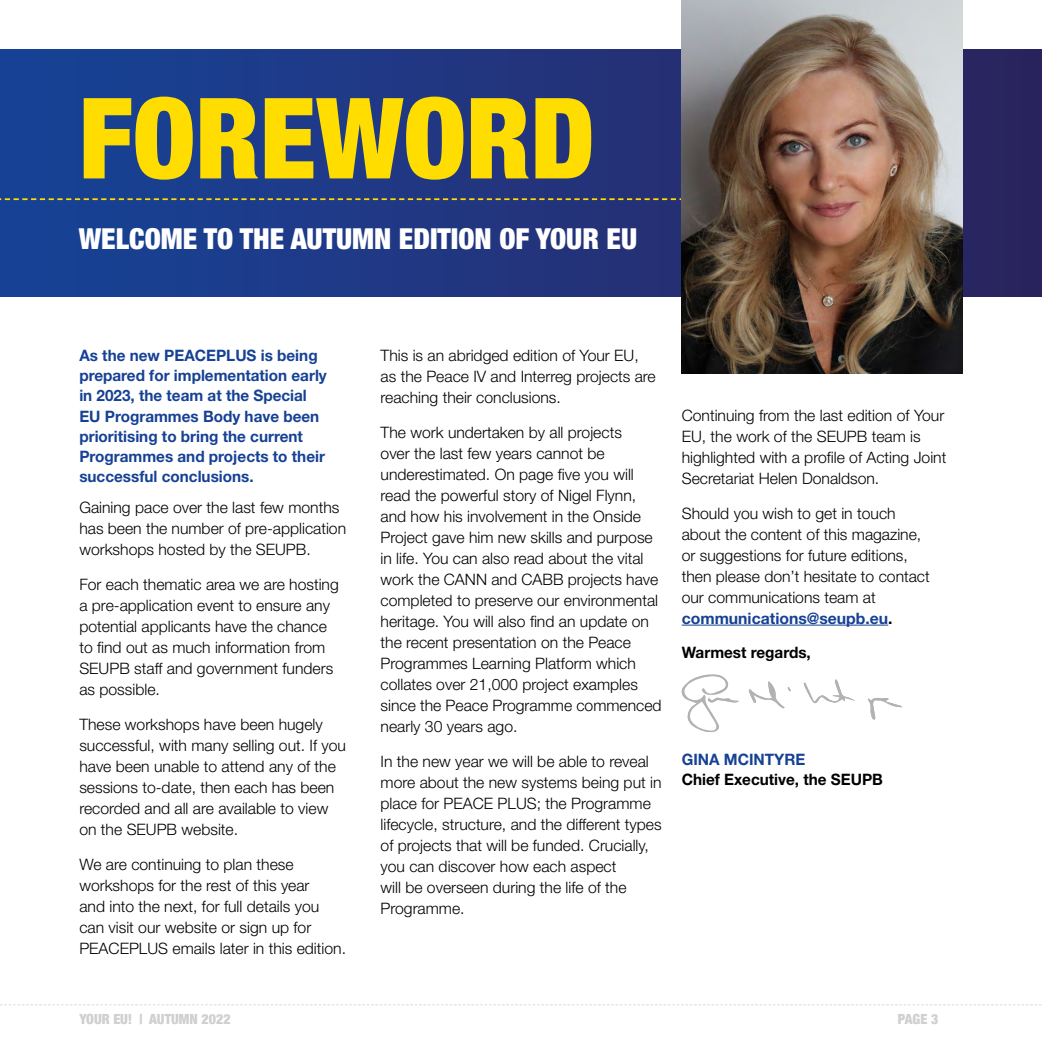
<style>
.page{position:relative;width:1042px;height:1042px;background:#fff}
.page>*{position:absolute;margin:0;border:0;box-sizing:border-box;transform-origin:0 0}
.H2_-_Page_Start__Yel{font:900 condensed 112.35px "Helvetica Neue";color:#fd0}
.P_-_Introparagraph{font:900 condensed 29.05px "Helvetica Neue LT Std";color:#fff}
.P_-_Bodytext{font:300 15.75px/21px "Helvetica Neue LT Std";color:#000}
.P_-_Bodytext-2{font:700 15.75px/20.1px "Helvetica Neue LT Std";color:#164194}
.P_-_Bodytext-3{font:700 15.75px "Helvetica Neue LT Std";color:#000}
.t1{font:900 condensed 14px "Helvetica Neue";color:#d0d0d0}
.s1{font-weight:700;color:#164194}
.s2{font-weight:700}
</style>
<div class="page">
<svg style="left:0;top:50px;width:1042px;height:246px;background:#1f3781"></svg>
<svg style="left:0;top:198px;width:682px;height:2px"></svg>
<img style="left:682px;top:0;width:280px;height:373px">
<svg style="left:0;top:1004px;width:1042px;height:1px"></svg>
<hr style="left:682px;top:625px;width:206px;height:1px;background:#164194">
<svg style="left:682px;top:674px;width:220px;height:58px"></svg>
<h2 class="H2_-_Page_Start__Yel" style="left:79px;top:46px;width:518px">FOREWORD</h2>
<p class="P_-_Introparagraph" style="left:79px;top:220px;width:560px">WELCOME TO THE AUTUMN EDITION OF YOUR EU</p>
<p class="P_-_Bodytext-2" style="left:79px;top:345px;width:249px">As the new PEACEPLUS is being prepared for implementation early in 2023, the team at the Special<br>EU Programmes Body have been prioritising to bring the current<br>Programmes and projects to their successful conclusions.</p>
<p class="P_-_Bodytext" style="left:79px;top:496px;width:268px">Gaining pace over the last few months has been the number of pre-application workshops hosted by the SEUPB.</p>
<p class="P_-_Bodytext" style="left:79px;top:573px;width:261px">For each thematic area we are hosting a pre-application event to ensure any potential applicants have the chance to find out as much information from<br>SEUPB staff and government funders as possible.</p>
<p class="P_-_Bodytext" style="left:79px;top:713px;width:268px">These workshops have been hugely successful, with many selling out. If you have been unable to attend any of the sessions to-date, then each has been recorded and all are available to view on the SEUPB website.</p>
<p class="P_-_Bodytext" style="left:79px;top:853px;width:268px">We are continuing to plan these workshops for the rest of this year<br>and into the next, for full details you can visit our website or sign up for PEACEPLUS emails later in this edition.</p>
<p class="P_-_Bodytext" style="left:380px;top:345px;width:277px">This is an abridged edition of Your EU, as the Peace IV and Interreg projects are reaching their conclusions.</p>
<p class="P_-_Bodytext" style="left:380px;top:421px;width:283px">The work undertaken by all projects<br>over the last few years cannot be underestimated. On page five you will read the powerful story of Nigel Flynn, and how his involvement in the Onside Project gave him new skills and purpose in life. You can also read about the vital work the CANN and CABB projects have completed to preserve our environmental heritage. You will also find an update on the recent presentation on the Peace Programmes Learning Platform which collates over 21,000 project examples since the Peace Programme commenced nearly 30 years ago.</p>
<p class="P_-_Bodytext" style="left:380px;top:750px;width:282px">In the new year we will be able to reveal more about the new systems being put in place for PEACE PLUS; the Programme lifecycle, structure, and the different types of projects that will be funded. Crucially, you can discover how each aspect<br>will be overseen during the life of the Programme.</p>
<p class="P_-_Bodytext" style="left:682px;top:404px;width:266px">Continuing from the last edition of Your EU, the work of the SEUPB team is highlighted with a profile of Acting Joint Secretariat Helen Donaldson.</p>
<p class="P_-_Bodytext" style="left:682px;top:502px;width:249px">Should you wish to get in touch about the content of this magazine, or suggestions for future editions, then please don’t hesitate to contact our communications team at <span class="s1">communications@seupb.eu</span><span class="s2">.</span></p>
<p class="P_-_Bodytext-3" style="left:682px;top:642px;width:131px">Warmest regards,</p>
<p class="P_-_Bodytext-2" style="left:682px;top:749px;width:125px">GINA MCINTYRE</p>
<p class="P_-_Bodytext-3" style="left:682px;top:770px;width:203px">Chief Executive, the SEUPB</p>
<p class="t1" style="left:79px;top:1007px;width:153px">YOUR EU! | AUTUMN 2022</p>
<p class="t1" style="left:898px;top:1007px;width:42px">PAGE 3</p>
</div>
